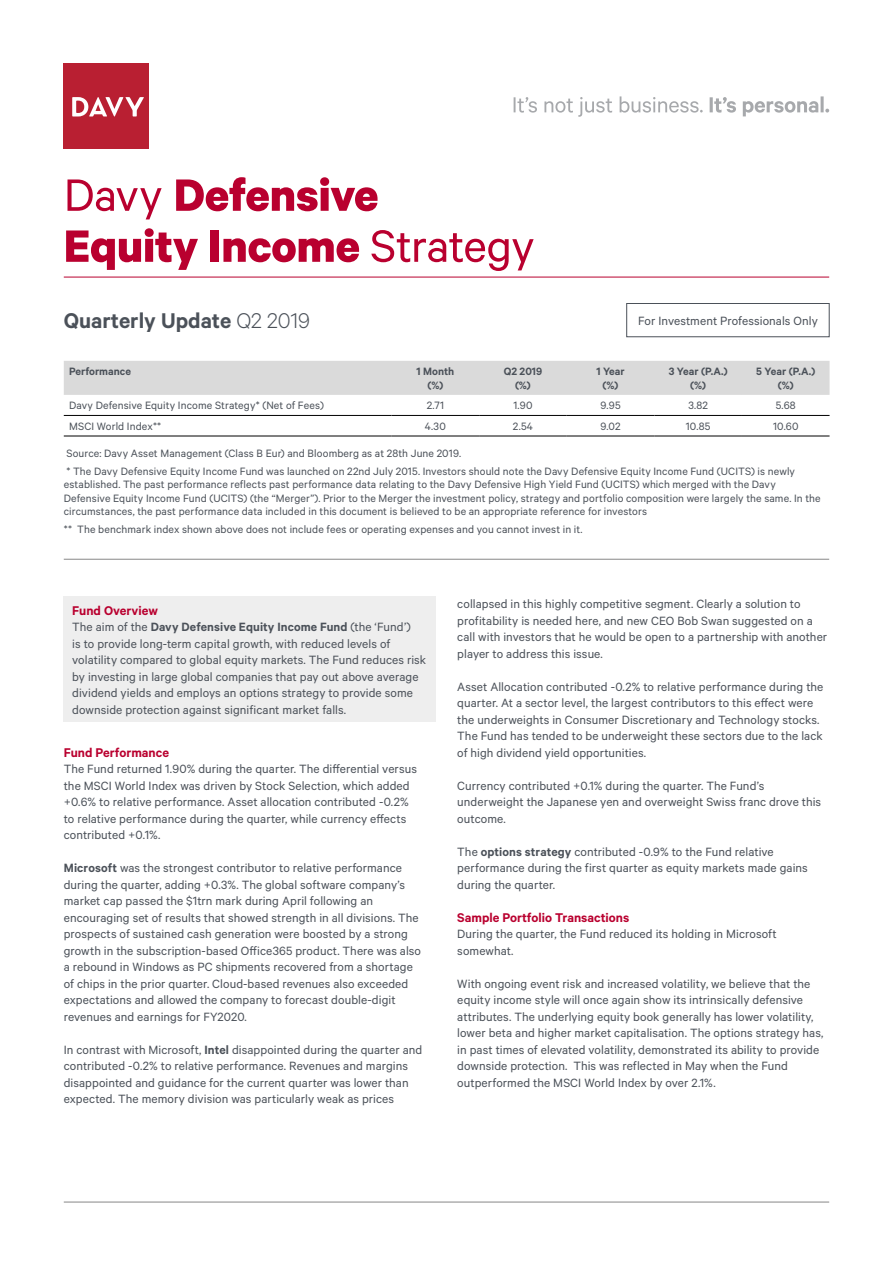
<style>
.page{position:relative;width:893px;height:1263px;background:#fff}
.page>*{position:absolute;margin:0;border:0;box-sizing:border-box;transform-origin:0 0}
.t1{font:700 51px/51px "Calibre";letter-spacing:-.005em;color:#b9002f}
.t2{font:600 24px "Calibre";color:#4b5159}
.t3{font:600 14.25px "Calibre";color:#b9002f}
.t4{font:13.5px/16.5px "Calibre";letter-spacing:.005em;color:#4b5159}
.t5{font:12px/13.5px "Calibre";letter-spacing:.01em;color:#4b5159}
.t6{font:600 12px/13.5px "Calibre";color:#4b5159;text-align:center}
.s1{font-weight:400}
.s2{font-weight:300}
.s3{font-weight:600}
</style>
<div class="page">
<hr style="left:64px;top:1202px;width:765px;height:1px;background:#878787">
<hr style="left:64px;top:559px;width:765px;height:1px;background:#878787">
<div style="left:64px;top:361px;width:765px;height:34px;background:#dadada"></div>
<hr style="left:64px;top:415px;width:328px;height:1px;background:#000">
<hr style="left:64px;top:436px;width:328px;height:1px;background:#000">
<hr style="left:392px;top:415px;width:87px;height:1px;background:#000">
<hr style="left:392px;top:436px;width:87px;height:1px;background:#000">
<hr style="left:479px;top:415px;width:88px;height:1px;background:#000">
<hr style="left:479px;top:436px;width:88px;height:1px;background:#000">
<hr style="left:567px;top:415px;width:87px;height:1px;background:#000">
<hr style="left:567px;top:436px;width:87px;height:1px;background:#000">
<hr style="left:654px;top:415px;width:88px;height:1px;background:#000">
<hr style="left:654px;top:436px;width:88px;height:1px;background:#000">
<hr style="left:742px;top:415px;width:87px;height:1px;background:#000">
<hr style="left:742px;top:436px;width:87px;height:1px;background:#000">
<div style="left:64px;top:64px;width:85px;height:85px;background:#b91f32"></div>
<svg style="left:72px;top:97px;width:72px;height:20px"></svg>
<hr style="left:64px;top:277px;width:765px;height:1px;background:#b9002f">
<svg style="left:514px;top:96px;width:315px;height:20px"></svg>
<div style="left:64px;top:597px;width:372px;height:125px;background:#eee"></div>
<div style="left:626px;top:303px;width:204px;height:34px;border:1px solid #4b5159"></div>
<h1 class="t1" style="left:64px;top:168px;width:472px"><span class="s1">Davy</span> Defensive<br>Equity Income <span class="s1">Strategy</span></h1>
<h2 class="t2" style="left:64px;top:306px;width:248px">Quarterly Update <span class="s2">Q2 2019</span></h2>
<p class="t6" style="left:69px;top:364px;width:63px">Performance</p>
<p class="t6" style="left:416px;top:364px;width:39px">1 Month (%)</p>
<p class="t6" style="left:504px;top:364px;width:40px">Q2 2019 (%)</p>
<p class="t6" style="left:596px;top:364px;width:30px">1 Year (%)</p>
<p class="t6" style="left:669px;top:364px;width:60px">3 Year (P.A.) (%)</p>
<p class="t6" style="left:756px;top:364px;width:60px">5 Year (P.A.) (%)</p>
<p class="t5" style="left:69px;top:398px;width:256px">Davy Defensive Equity Income Strategy* (Net of Fees)</p>
<p class="t5" style="left:427px;top:398px;width:19px">2.71</p>
<p class="t5" style="left:513px;top:398px;width:21px">1.90</p>
<p class="t5" style="left:600px;top:398px;width:22px">9.95</p>
<p class="t5" style="left:688px;top:398px;width:21px">3.82</p>
<p class="t5" style="left:776px;top:398px;width:22px">5.68</p>
<p class="t5" style="left:69px;top:419px;width:94px">MSCI World Index**</p>
<p class="t5" style="left:425px;top:419px;width:22px">4.30</p>
<p class="t5" style="left:513px;top:419px;width:22px">2.54</p>
<p class="t5" style="left:600px;top:419px;width:22px">9.02</p>
<p class="t5" style="left:686px;top:419px;width:26px">10.85</p>
<p class="t5" style="left:773px;top:419px;width:27px">10.60</p>
<p class="t5" style="left:66px;top:444px;width:730px;line-height:17.7px">Source: Davy Asset Management (Class B Eur) and Bloomberg as at 28th June 2019.<br>* The Davy Defensive Equity Income Fund was launched on 22nd July 2015. Investors should note the Davy Defensive Equity Income Fund (UCITS) is newly</p>
<p class="t5" style="left:64px;top:477px;width:758px">established. The past performance reflects past performance data relating to the Davy Defensive High Yield Fund (UCITS) which merged with the Davy<br>Defensive Equity Income Fund (UCITS) (the “Merger”). Prior to the Merger the investment policy, strategy and portfolio composition were largely the same. In the circumstances, the past performance data included in this document is believed to be an appropriate reference for investors</p>
<p class="t5" style="left:64px;top:522px;width:520px">** The benchmark index shown above does not include fees or operating expenses and you cannot invest in it.</p>
<p class="t4" style="left:638px;top:312px;width:181px">For Investment Professionals Only</p>
<p class="t3" style="left:72px;top:602px;width:87px">Fund Overview</p>
<p class="t4" style="left:72px;top:618px;width:355px">The aim of the <span class="s3">Davy Defensive Equity Income Fund</span> (the ‘Fund’)<br>is to provide long-term capital growth, with reduced levels of volatility compared to global equity markets. The Fund reduces risk by investing in large global companies that pay out above average dividend yields and employs an options strategy to provide some downside protection against significant market falls.</p>
<p class="t3" style="left:64px;top:744px;width:107px">Fund Performance</p>
<p class="t4" style="left:64px;top:760px;width:355px">The Fund returned 1.90% during the quarter. The differential versus the MSCI World Index was driven by Stock Selection, which added +0.6% to relative performance. Asset allocation contributed -0.2% to relative performance during the quarter, while currency effects contributed +0.1%.</p>
<p class="t4" style="left:64px;top:859px;width:359px"><span class="s3">Microsoft</span> was the strongest contributor to relative performance during the quarter, adding +0.3%. The global software company’s market cap passed the $1trn mark during April following an encouraging set of results that showed strength in all divisions. The prospects of sustained cash generation were boosted by a strong growth in the subscription-based Office365 product. There was also a rebound in Windows as PC shipments recovered from a shortage of chips in the prior quarter. Cloud-based revenues also exceeded expectations and allowed the company to forecast double-digit revenues and earnings for FY2020.</p>
<p class="t4" style="left:64px;top:1041px;width:360px">In contrast with Microsoft, <span class="s3">Intel</span> disappointed during the quarter and contributed -0.2% to relative performance. Revenues and margins disappointed and guidance for the current quarter was lower than expected. The memory division was particularly weak as prices</p>
<p class="t4" style="left:457px;top:595px;width:371px">collapsed in this highly competitive segment. Clearly a solution to profitability is needed here, and new CEO Bob Swan suggested on a call with investors that he would be open to a partnership with another player to address this issue.</p>
<p class="t4" style="left:457px;top:678px;width:368px">Asset Allocation contributed -0.2% to relative performance during the quarter. At a sector level, the largest contributors to this effect were the underweights in Consumer Discretionary and Technology stocks.<br>The Fund has tended to be underweight these sectors due to the lack of high dividend yield opportunities.</p>
<p class="t4" style="left:457px;top:777px;width:365px">Currency contributed +0.1% during the quarter. The Fund’s underweight the Japanese yen and overweight Swiss franc drove this outcome.</p>
<p class="t4" style="left:457px;top:843px;width:352px">The <span class="s3">options strategy</span> contributed -0.9% to the Fund relative performance during the first quarter as equity markets made gains during the quarter.</p>
<p class="t3" style="left:457px;top:909px;width:174px">Sample Portfolio Transactions</p>
<p class="t4" style="left:457px;top:925px;width:321px">During the quarter, the Fund reduced its holding in Microsoft somewhat.</p>
<p class="t4" style="left:457px;top:975px;width:368px">With ongoing event risk and increased volatility, we believe that the equity income style will once again show its intrinsically defensive attributes. The underlying equity book generally has lower volatility, lower beta and higher market capitalisation. The options strategy has, in past times of elevated volatility, demonstrated its ability to provide downside protection. This was reflected in May when the Fund outperformed the MSCI World Index by over 2.1%.</p>
</div>
